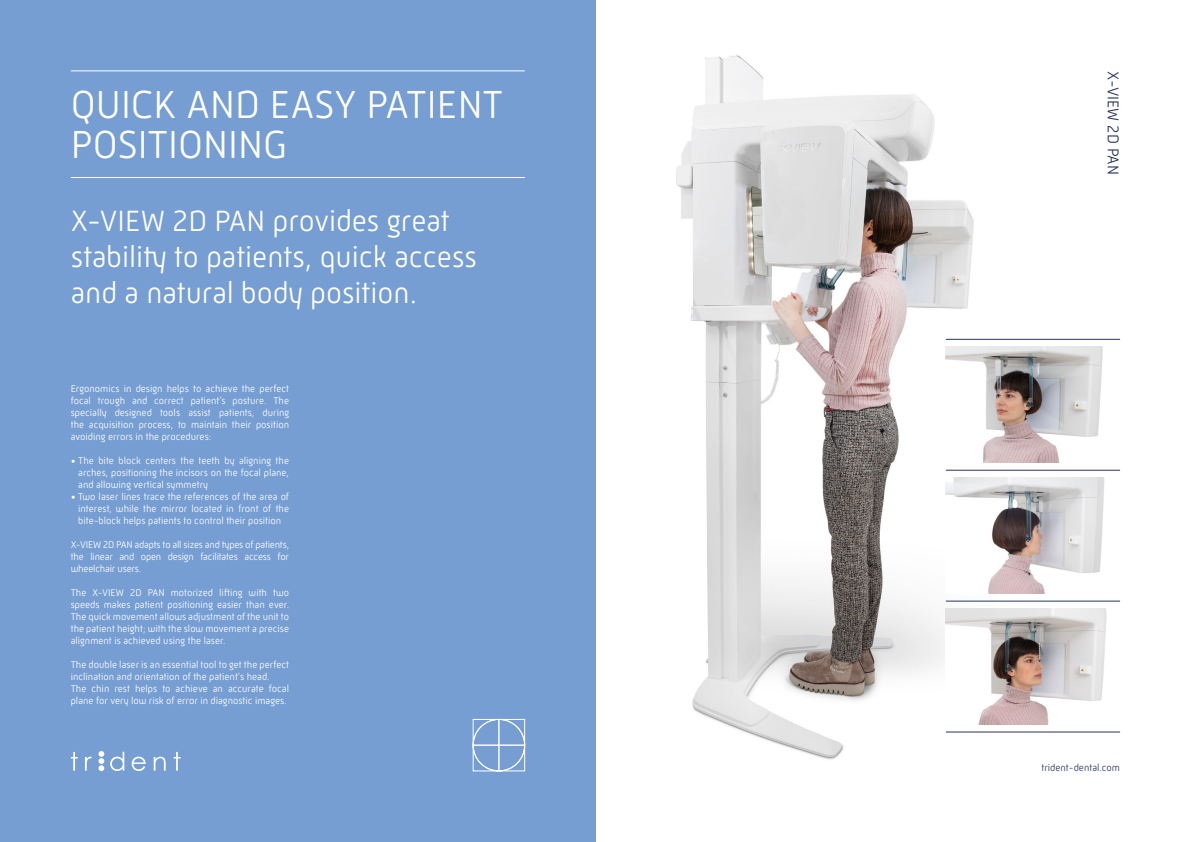
<style>
.page{position:relative;width:1191px;height:842px;background:#fff}
.page>*{position:absolute;margin:0;border:0;box-sizing:border-box;transform-origin:0 0}
.t1{font:300 40px/40px "Mic 32 New Rounded";color:#fff}
.t2{font:300 30px/36px "Mic 32 New Rounded";color:#fff}
.t3{font:300 16px "Mic 32 New Rounded";color:#27345e}
.t4{font:300 10px/12px "Mic 32 New Rounded";color:#fff;text-align:justify}
.t5{font:300 10px "Mic 32 New Rounded";color:#27345e}
</style>
<div class="page">
<img style="left:595px;top:0;width:400px;height:785px">
<div style="left:0;top:0;width:595px;height:842px;background:#769ed2"></div>
<svg style="left:98px;top:751px;width:6px;height:20px"></svg>
<svg style="left:71px;top:752px;width:7px;height:19px"></svg>
<svg style="left:85px;top:757px;width:7px;height:14px"></svg>
<svg style="left:110px;top:752px;width:14px;height:19px"></svg>
<svg style="left:132px;top:757px;width:14px;height:14px"></svg>
<svg style="left:154px;top:757px;width:12px;height:14px"></svg>
<svg style="left:174px;top:752px;width:7px;height:19px"></svg>
<hr style="left:71px;top:71px;width:454px;height:1px;background:#fff">
<hr style="left:71px;top:177px;width:454px;height:1px;background:#fff">
<img style="left:945px;top:347px;width:158px;height:116px">
<img style="left:945px;top:478px;width:160px;height:116px">
<img style="left:945px;top:608px;width:162px;height:117px">
<hr style="left:945px;top:470px;width:175px;height:1px;background:#27345e">
<hr style="left:945px;top:732px;width:175px;height:1px;background:#27345e">
<hr style="left:945px;top:339px;width:175px;height:1px;background:#27345e">
<hr style="left:945px;top:601px;width:175px;height:1px;background:#27345e">
<svg style="left:473px;top:719px;width:52px;height:52px"></svg>
<h1 class="t1" style="left:71px;top:84px;width:434px">QUICK AND EASY PATIENT<br>POSITIONING</h1>
<h2 class="t2" style="left:71px;top:203px;width:408px">X-VIEW 2D PAN provides great stability to patients, quick access and a natural body position.</h2>
<p class="t4" style="left:71px;top:383px;width:220px">Ergonomics in design helps to achieve the perfect focal trough and correct patient’s posture. The specially designed tools assist patients, during the acquisition process, to maintain their position avoiding errors in the procedures:</p>
<p class="t4" style="left:78px;top:455px;width:212px;text-indent:-7px">• The bite block centers the teeth by aligning the arches, positioning the incisors on the focal plane, and allowing vertical symmetry</p>
<p class="t4" style="left:78px;top:491px;width:212px;text-indent:-7px">• Two laser lines trace the references of the area of interest, while the mirror located in front of the bite-block helps patients to control their position</p>
<p class="t4" style="left:71px;top:539px;width:220px">X-VIEW 2D PAN adapts to all sizes and types of patients, the linear and open design facilitates access for wheelchair users.</p>
<p class="t4" style="left:71px;top:587px;width:220px">The X-VIEW 2D PAN motorized lifting with two speeds makes patient positioning easier than ever.<br>The quick movement allows adjustment of the unit to the patient height; with the slow movement a precise alignment is achieved using the laser.</p>
<p class="t4" style="left:71px;top:659px;width:220px;text-align:left">The double laser is an essential tool to get the perfect inclination and orientation of the patient's head.<br>The chin rest helps to achieve an accurate focal plane for very low risk of error in diagnostic images.</p>
<h3 class="t3" style="left:1122px;top:71px;width:105px;rotate:90deg">X-VIEW 2D PAN</h3>
<p class="t5" style="left:1041px;top:762px;width:80px">trident-dental.com</p>
</div>
